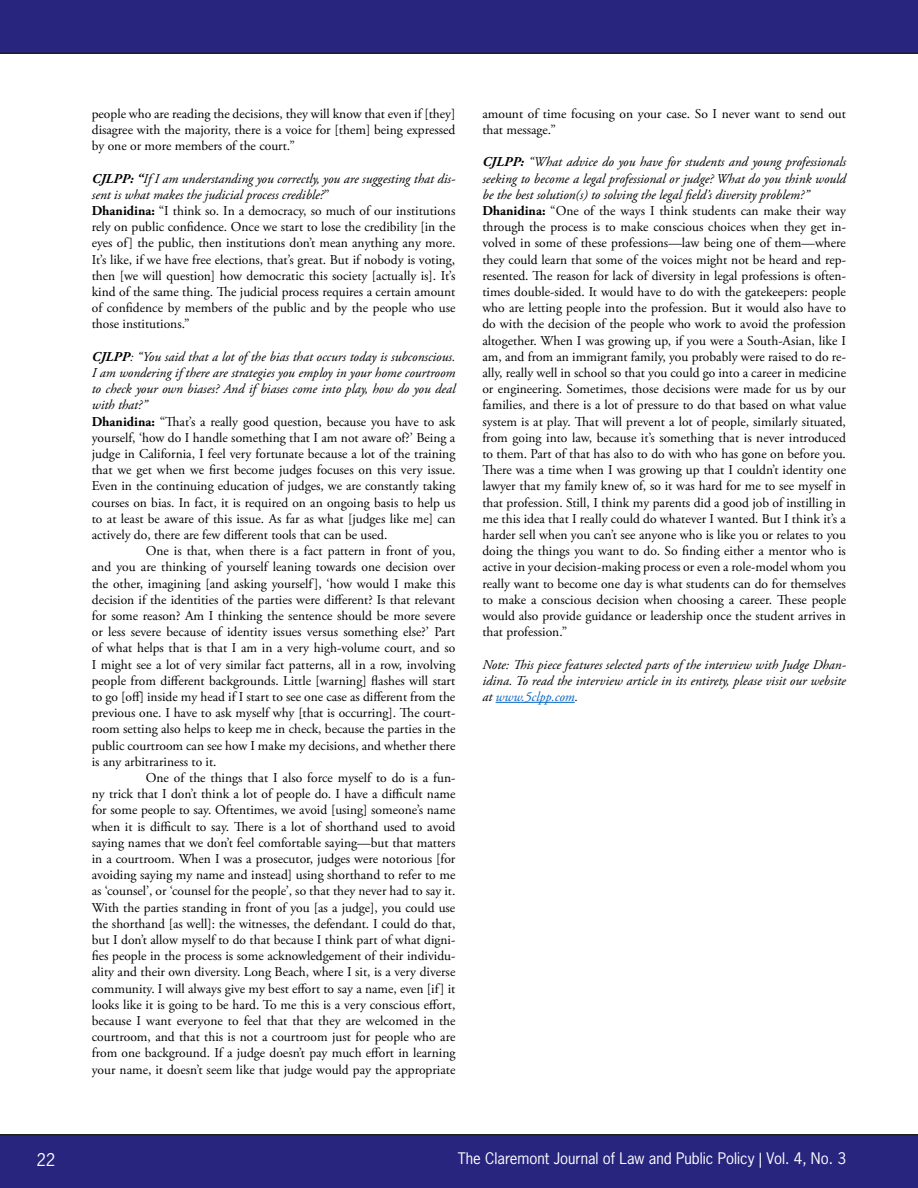
<style>
.page{position:relative;width:918px;height:1188px;background:#fff}
.page>*{position:absolute;margin:0;border:0;box-sizing:border-box;transform-origin:0 0}
.t1{font:16.5px "News Gothic Std";color:#fff}
.t2{font:15px "News Gothic Std";color:#fff}
.t3{font:13.5px/16.2px "Adobe Garamond Pro";color:#000;text-align:justify}
.t4{font:italic 13.5px/16.2px "Adobe Garamond Pro";color:#000;text-align:justify}
.s1{font-weight:700}
.s2{font-style:normal}
.s3{color:#0563c1}
</style>
<div class="page">
<div style="left:0;top:0;width:918px;height:54px;background:#28257e"></div>
<div style="left:0;top:1134px;width:918px;height:54px;background:#28257e"></div>
<hr style="left:496px;top:702px;width:79px;height:1px;background:#0563c1">
<p class="t3" style="left:92px;top:106px;width:365px">people who are reading the decisions, they will know that even if [they] disagree with the majority, there is a voice for [them] being expressed by one or more members of the court.”</p>
<p class="t4" style="left:92px;top:171px;width:365px"><span class="s1">CJLPP: “</span>If I am understanding you correctly, you are suggesting that dis&shy;sent is what makes the judicial process credible?<span class="s2">”</span></p>
<p class="t3" style="left:92px;top:203px;width:365px"><span class="s1">Dhanidina:</span> “I think so. In a democracy, so much of our institutions rely on public confidence. Once we start to lose the credibility [in the eyes of] the public, then institutions don’t mean anything any more.<br>It’s like, if we have free elections, that’s great. But if nobody is voting, then [we will question] how democratic this society [actually is]. It’s kind of the same thing. The judicial process requires a certain amount of confidence by members of the public and by the people who use those institutions.”</p>
<p class="t4" style="left:92px;top:349px;width:365px"><span class="s1">CJLPP</span>: “You said that a lot of the bias that occurs today is subconscious.<br>I am wondering if there are strategies you employ in your home courtroom to check your own biases? And if biases come into play, how do you deal with that?”</p>
<p class="t3" style="left:92px;top:414px;width:365px"><span class="s1">Dhanidina:</span> “That’s a really good question, because you have to ask yourself, ‘how do I handle something that I am not aware of?’ Being a judge in California, I feel very fortunate because a lot of the training that we get when we first become judges focuses on this very issue.<br>Even in the continuing education of judges, we are constantly taking courses on bias. In fact, it is required on an ongoing basis to help us to at least be aware of this issue. As far as what [judges like me] can actively do, there are few different tools that can be used.</p>
<p class="t3" style="left:92px;top:543px;width:365px;text-indent:54px">One is that, when there is a fact pattern in front of you, and you are thinking of yourself leaning towards one decision over the other, imagining [and asking yourself], ‘how would I make this decision if the identities of the parties were different? Is that relevant for some reason? Am I thinking the sentence should be more severe or less severe because of identity issues versus something else?’ Part of what helps that is that I am in a very high-volume court, and so I might see a lot of very similar fact patterns, all in a row, involving people from different backgrounds. Little [warning] flashes will start to go [off] inside my head if I start to see one case as different from the previous one. I have to ask myself why [that is occurring]. The court&shy;room setting also helps to keep me in check, because the parties in the public courtroom can see how I make my decisions, and whether there is any arbitrariness to it.</p>
<p class="t3" style="left:92px;top:770px;width:365px;text-indent:54px">One of the things that I also force myself to do is a fun&shy;ny trick that I don’t think a lot of people do. I have a difficult name for some people to say. Oftentimes, we avoid [using] someone’s name when it is difficult to say. There is a lot of shorthand used to avoid saying names that we don’t feel comfortable saying—but that matters in a courtroom. When I was a prosecutor, judges were notorious [for avoiding saying my name and instead] using shorthand to refer to me as ‘counsel’, or ‘counsel for the people’, so that they never had to say it.<br>With the parties standing in front of you [as a judge], you could use the shorthand [as well]: the witnesses, the defendant. I could do that, but I don’t allow myself to do that because I think part of what digni&shy;fies people in the process is some acknowledgement of their individu&shy;ality and their own diversity. Long Beach, where I sit, is a very diverse community. I will always give my best effort to say a name, even [if] it looks like it is going to be hard. To me this is a very conscious effort, because I want everyone to feel that that they are welcomed in the courtroom, and that this is not a courtroom just for people who are from one background. If a judge doesn’t pay much effort in learning your name, it doesn’t seem like that judge would pay the appropriate</p>
<p class="t3" style="left:482px;top:106px;width:365px">amount of time focusing on your case. So I never want to send out that message.”</p>
<p class="t4" style="left:482px;top:154px;width:365px"><span class="s1">CJLPP:</span> “What advice do you have for students and young professionals seeking to become a legal professional or judge? What do you think would be the best solution(s) to solving the legal field’s diversity problem?”</p>
<p class="t3" style="left:482px;top:203px;width:365px"><span class="s1">Dhanidina:</span> “One of the ways I think students can make their way through the process is to make conscious choices when they get in&shy;volved in some of these professions—law being one of them—where they could learn that some of the voices might not be heard and rep&shy;resented. The reason for lack of diversity in legal professions is often&shy;times double-sided. It would have to do with the gatekeepers: people who are letting people into the profession. But it would also have to do with the decision of the people who work to avoid the profession altogether. When I was growing up, if you were a South-Asian, like I am, and from an immigrant family, you probably were raised to do re&shy;ally, really well in school so that you could go into a career in medicine or engineering. Sometimes, those decisions were made for us by our families, and there is a lot of pressure to do that based on what value system is at play. That will prevent a lot of people, similarly situated, from going into law, because it’s something that is never introduced to them. Part of that has also to do with who has gone on before you.<br>There was a time when I was growing up that I couldn’t identity one lawyer that my family knew of, so it was hard for me to see myself in that profession. Still, I think my parents did a good job of instilling in me this idea that I really could do whatever I wanted. But I think it’s a harder sell when you can’t see anyone who is like you or relates to you doing the things you want to do. So finding either a mentor who is active in your decision-making process or even a role-model whom you really want to become one day is what students can do for themselves to make a conscious decision when choosing a career. These people would also provide guidance or leadership once the student arrives in that profession.”</p>
<p class="t4" style="left:482px;top:657px;width:365px">Note: This piece features selected parts of the interview with Judge Dhan&shy;idina. To read the interview article in its entirety, please visit our website at <span class="s3">www.5clpp.com</span>.</p>
<p class="t1" style="left:36px;top:1149px;width:21px">22</p>
<p class="t2" style="left:458px;top:1148px;width:390px">The Claremont Journal of Law and Public Policy | Vol. 4, No. 3</p>
</div>
